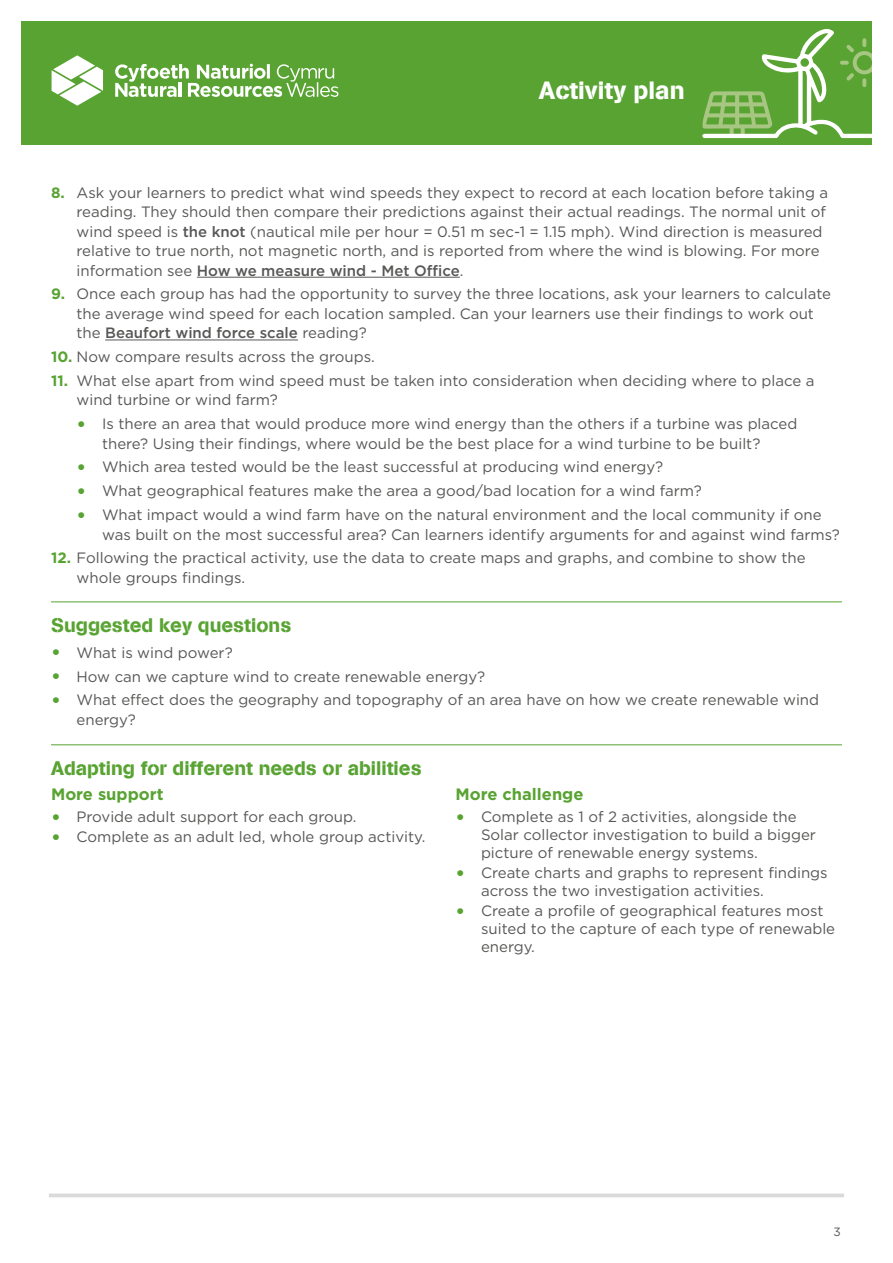
<style>
.page{position:relative;width:893px;height:1263px;background:#fff}
.page>*{position:absolute;margin:0;border:0;box-sizing:border-box;transform-origin:0 0}
.t1{font:24.75px "AG Book Stencil";color:#fff}
.t2{font:19.5px "AG Book Stencil";color:#58a332}
.t3{font:700 16.5px "Gotham";color:#58a332}
.t4{font:15px/19.5px "Gotham";color:#575756}
.t5{font:12px "Gotham";color:#575756}
.s1{font-weight:700;color:#58a332}
.s2{font-weight:500}
.s3{font-weight:700;font-size:19.5px;color:#58a332}
</style>
<div class="page">
<div style="left:21px;top:21px;width:851px;height:124px;background:#58a332"></div>
<svg style="left:52px;top:55px;width:51px;height:51px"></svg>
<svg style="left:115px;top:64px;width:223px;height:33px"></svg>
<svg style="left:702px;top:29px;width:170px;height:109px"></svg>
<hr style="left:197px;top:277px;width:263px;height:1px;background:#575756">
<hr style="left:105px;top:340px;width:193px;height:1px;background:#575756">
<hr style="left:51px;top:601px;width:791px;height:1px;background:#58a332">
<svg style="left:49px;top:1193px;width:795px;height:4px;fill:#dadada"></svg>
<hr style="left:51px;top:744px;width:791px;height:1px;background:#58a332">
<h1 class="t1" style="left:539px;top:75px;width:147px">Activity plan</h1>
<p class="t4" style="left:77px;top:182px;width:753px;text-indent:-26px"><span class="s1">8.</span> Ask your learners to predict what wind speeds they expect to record at each location before taking a reading. They should then compare their predictions against their actual readings. The normal unit of wind speed is <span class="s2">the knot</span> (nautical mile per hour = 0.51 m sec-1 = 1.15 mph). Wind direction is measured relative to true north, not magnetic north, and is reported from where the wind is blowing. For more information see <span class="s2">How we measure wind - Met Office</span>.</p>
<p class="t4" style="left:77px;top:284px;width:756px;text-indent:-26px"><span class="s1">9.</span> Once each group has had the opportunity to survey the three locations, ask your learners to calculate the average wind speed for each location sampled. Can your learners use their findings to work out the <span class="s2">Beaufort wind force scale</span> reading?</p>
<p class="t4" style="left:51px;top:347px;width:325px"><span class="s1">10.</span> Now compare results across the groups.</p>
<p class="t4" style="left:77px;top:371px;width:740px;text-indent:-26px"><span class="s1">11.</span> What else apart from wind speed must be taken into consideration when deciding where to place a wind turbine or wind farm?</p>
<p class="t4" style="left:102px;top:414px;width:697px;text-indent:-26px"><span class="s3">•</span> Is there an area that would produce more wind energy than the others if a turbine was placed there? Using their findings, where would be the best place for a wind turbine to be built?</p>
<p class="t4" style="left:77px;top:457px;width:588px"><span class="s3">•</span> Which area tested would be the least successful at producing wind energy?</p>
<p class="t4" style="left:77px;top:481px;width:627px"><span class="s3">•</span> What geographical features make the area a good/bad location for a wind farm?</p>
<p class="t4" style="left:102px;top:505px;width:739px;text-indent:-26px"><span class="s3">•</span> What impact would a wind farm have on the natural environment and the local community if one was built on the most successful area? Can learners identify arguments for and against wind farms?</p>
<p class="t4" style="left:77px;top:548px;width:731px;text-indent:-26px"><span class="s1">12.</span> Following the practical activity, use the data to create maps and graphs, and combine to show the whole groups findings.</p>
<h2 class="t2" style="left:51px;top:613px;width:242px">Suggested key questions</h2>
<p class="t4" style="left:51px;top:642px;width:183px"><span class="s3">•</span> What is wind power?</p>
<p class="t4" style="left:51px;top:666px;width:436px"><span class="s3">•</span> How can we capture wind to create renewable energy?</p>
<p class="t4" style="left:77px;top:690px;width:744px;text-indent:-26px"><span class="s3">•</span> What effect does the geography and topography of an area have on how we create renewable wind energy?</p>
<h2 class="t2" style="left:51px;top:756px;width:372px">Adapting for different needs or abilities</h2>
<p class="t3" style="left:51px;top:783px;width:114px">More support</p>
<p class="t4" style="left:51px;top:807px;width:307px"><span class="s3">•</span> Provide adult support for each group.</p>
<p class="t4" style="left:51px;top:827px;width:376px"><span class="s3">•</span> Complete as an adult led, whole group activity.</p>
<p class="t3" style="left:455px;top:783px;width:130px">More challenge</p>
<p class="t4" style="left:481px;top:807px;width:336px;line-height:18px;text-indent:-26px"><span class="s3">•</span> Complete as 1 of 2 activities, alongside the<br>Solar collector investigation to build a bigger picture of renewable energy systems.</p>
<p class="t4" style="left:481px;top:864px;width:348px;line-height:18px;text-indent:-26px"><span class="s3">•</span> Create charts and graphs to represent findings across the two investigation activities.</p>
<p class="t4" style="left:481px;top:902px;width:356px;line-height:18px;text-indent:-26px"><span class="s3">•</span> Create a profile of geographical features most suited to the capture of each type of renewable energy.</p>
<p class="t5" style="left:833px;top:1224px;width:9px">3</p>
</div>
